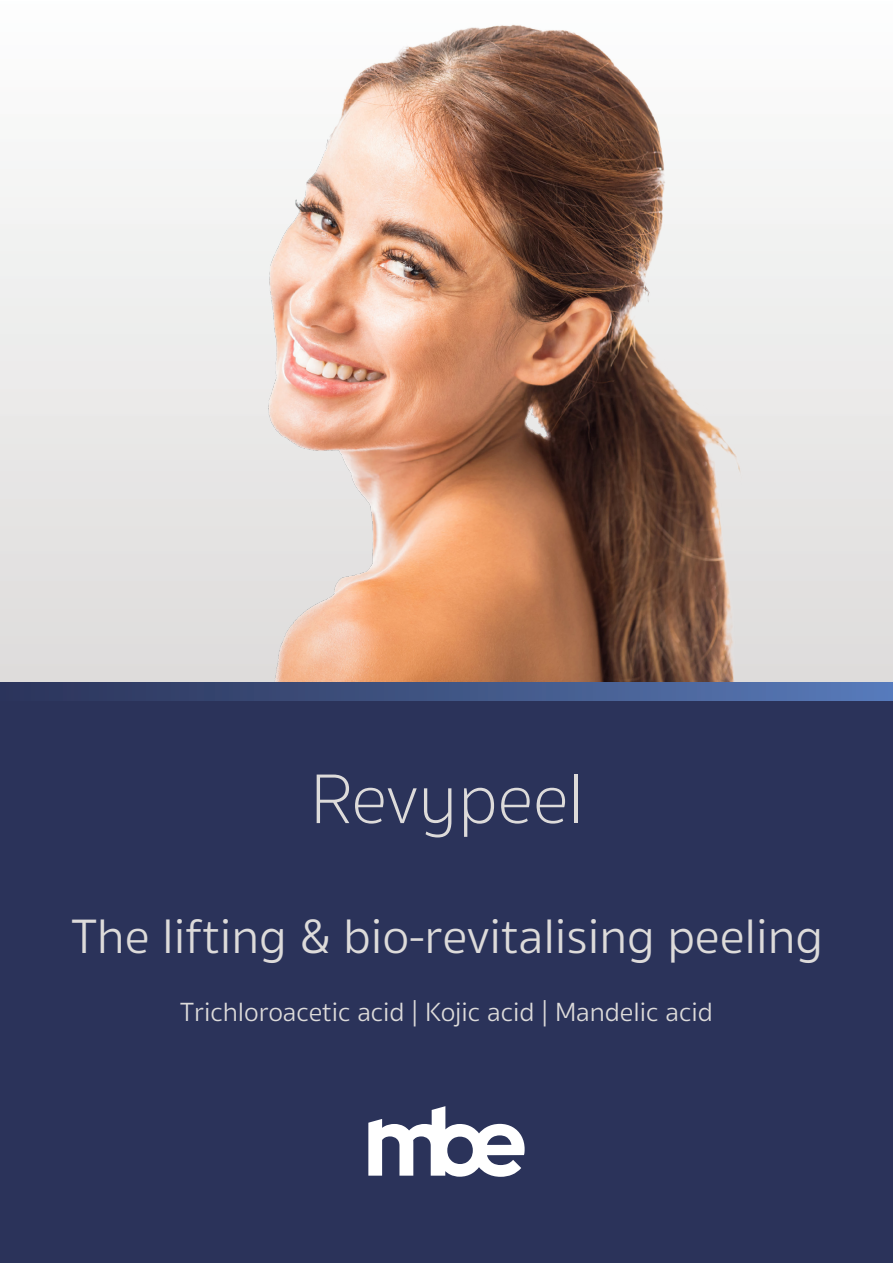
<style>
.page{position:relative;width:893px;height:1263px;background:#fff}
.page>*{position:absolute;margin:0;border:0;box-sizing:border-box;transform-origin:0 0}
.t1{font:100 72px "Sukhumvit Set";color:#dddbda}
.t2{font:300 49.5px "Sukhumvit Set";color:#dddbda}
.t3{font:300 27px "Sukhumvit Set";color:#dddbda}
</style>
<div class="page">
<div style="left:0;top:682px;width:893px;height:581px;background:#2b335a"></div>
<img style="left:0;top:24px;width:893px;height:658px">
<svg style="left:368px;top:1106px;width:157px;height:71px"></svg>
<div style="left:0;top:682px;width:893px;height:19px;background:linear-gradient(to right,#2b3357,#587ab7)"></div>
<h1 class="t1" style="left:310px;top:750px;width:275px">Revypeel</h1>
<h2 class="t2" style="left:72px;top:902px;width:753px">The lifting &amp; bio-revitalising peeling</h2>
<p class="t3" style="left:180px;top:993px;width:534px">Trichloroacetic acid | Kojic acid | Mandelic acid</p>
</div>
